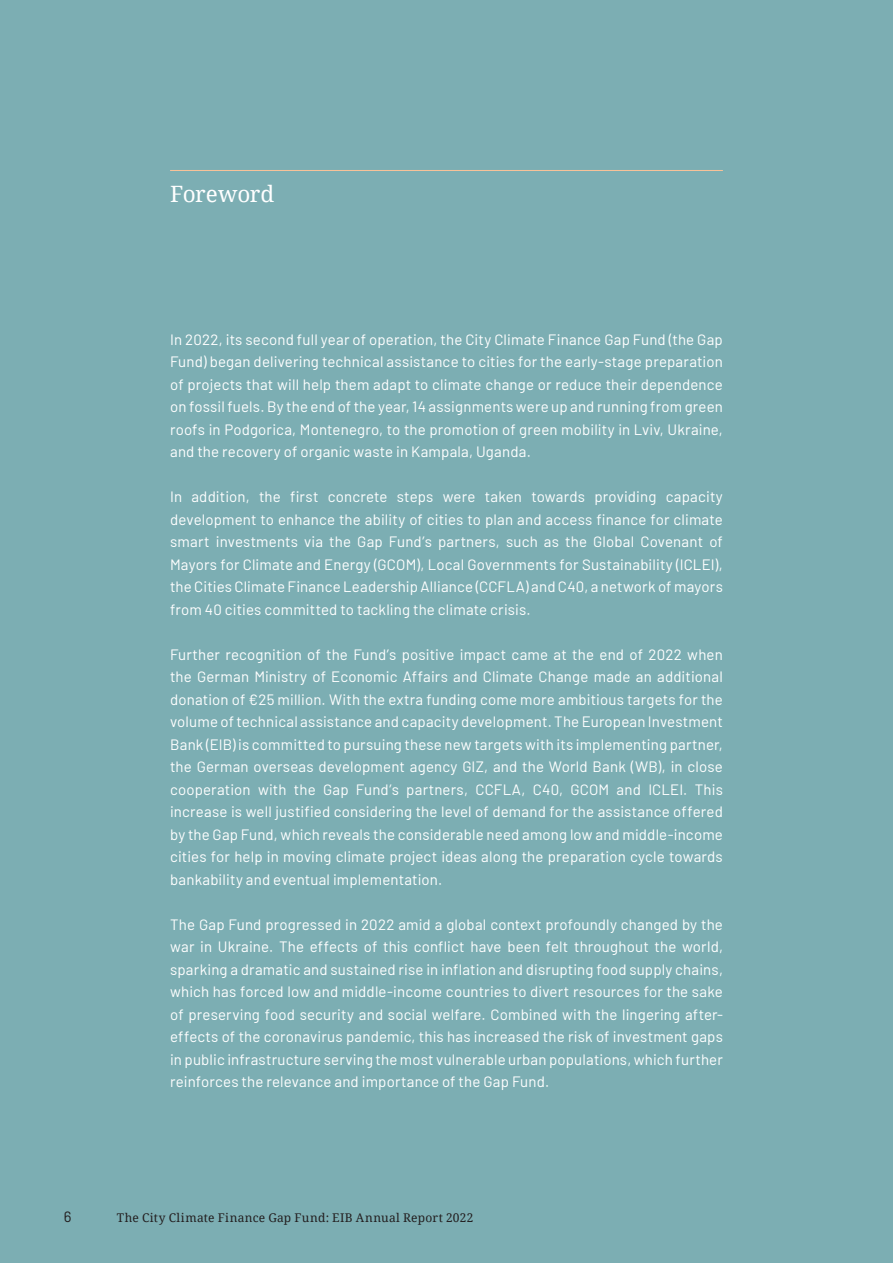
<style>
.page{position:relative;width:893px;height:1263px;background:#7caeb3}
.page>*{position:absolute;margin:0;border:0;box-sizing:border-box;transform-origin:0 0}
.Titre_Chapitre{font:22.5px "Droid Serif";letter-spacing:-.005em;color:#fff}
.Texte_courant{font:15px/22.5px "Barlow";letter-spacing:.01em;color:#fff;text-align:justify}
.t1{font:15px "Barlow";color:#231f20}
.t2{font:12px "Droid Serif";letter-spacing:.025em;color:#231f20}
</style>
<div class="page">
<hr style="left:170px;top:170px;width:553px;height:1px;background:#fbc398">
<p class="Titre_Chapitre" style="left:170px;top:178px;width:106px">Foreword</p>
<p class="Texte_courant" style="left:170px;top:327px;width:554px">In 2022, its second full year of operation, the City Climate Finance Gap Fund (the Gap Fund) began delivering technical assistance to cities for the early-stage preparation of projects that will help them adapt to climate change or reduce their dependence on fossil fuels. By the end of the year, 14 assignments were up and running from green roofs in Podgorica, Montenegro, to the promotion of green mobility in Lviv, Ukraine, and the recovery of organic waste in Kampala, Uganda.</p>
<p class="Texte_courant" style="left:170px;top:484px;width:554px">In addition, the first concrete steps were taken towards providing capacity development to enhance the ability of cities to plan and access finance for climate smart investments via the Gap Fund’s partners, such as the Global Covenant of Mayors for Climate and Energy (GCOM), Local Governments for Sustainability (ICLEI), the Cities Climate Finance Leadership Alliance (CCFLA) and C40, a network of mayors from 40 cities committed to tackling the climate crisis.</p>
<p class="Texte_courant" style="left:170px;top:642px;width:554px">Further recognition of the Fund’s positive impact came at the end of 2022 when the German Ministry of Economic Affairs and Climate Change made an additional donation of €25 million. With the extra funding come more ambitious targets for the volume of technical assistance and capacity development. The European Investment Bank (EIB) is committed to pursuing these new targets with its implementing partner, the German overseas development agency GIZ, and the World Bank (WB), in close cooperation with the Gap Fund’s partners, CCFLA, C40, GCOM and ICLEI. This increase is well justified considering the level of demand for the assistance offered by the Gap Fund, which reveals the considerable need among low and middle-income cities for help in moving climate project ideas along the preparation cycle towards bankability and eventual implementation.</p>
<p class="Texte_courant" style="left:170px;top:912px;width:554px">The Gap Fund progressed in 2022 amid a global context profoundly changed by the war in Ukraine. The effects of this conflict have been felt throughout the world, sparking a dramatic and sustained rise in inflation and disrupting food supply chains, which has forced low and middle-income countries to divert resources for the sake of preserving food security and social welfare. Combined with the lingering after&shy;effects of the coronavirus pandemic, this has increased the risk of investment gaps in public infrastructure serving the most vulnerable urban populations, which further reinforces the relevance and importance of the Gap Fund.</p>
<p class="t1" style="left:64px;top:1206px;width:9px">6</p>
<p class="t2" style="left:117px;top:1210px;width:358px">The City Climate Finance Gap Fund: EIB Annual Report 2022</p>
</div>
